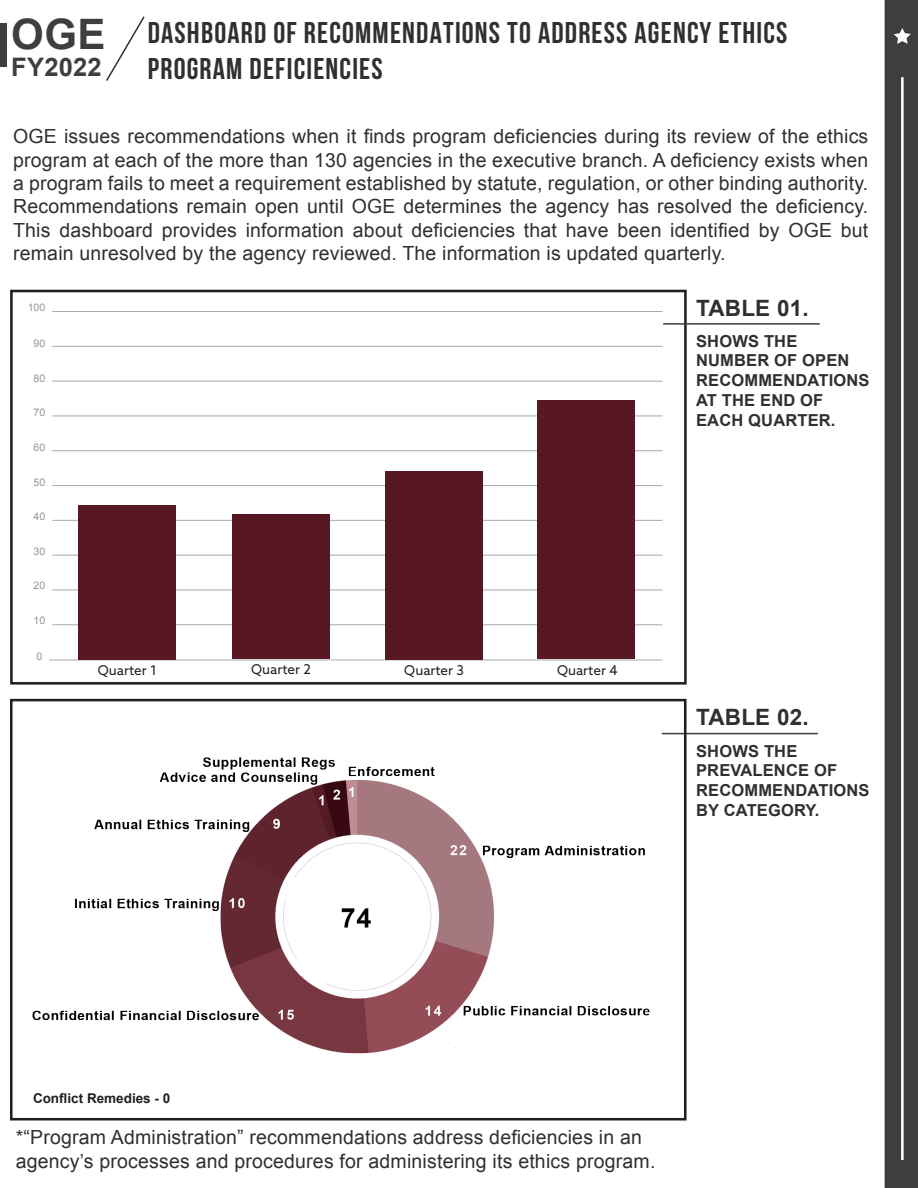
<style>
.page{position:relative;width:918px;height:1188px;background:#fff}
.page>*{position:absolute;margin:0;border:0;box-sizing:border-box;transform-origin:0 0}
.Center{font:700 42px "Arial";color:#3e3e3f}
.t1{font:700 30px/36px "Bebas Neue";letter-spacing:.04em;color:#312f30}
.Center-2{font:700 25.5px "Arial";letter-spacing:.01em;color:#3e3e3f}
.Left_Justify{font:700 22.5px "Arial";letter-spacing:.01em;color:#312f30}
.Left_Justify-2{font:19.5px/23.4px "Arial";letter-spacing:.01em;color:#312f30;text-align:justify}
.Left_Justify-3{font:700 16.5px/19.8px "Arial";letter-spacing:.01em;color:#312f30}
.Center-3{font:13.5px "Azo Sans";color:#231f20}
.Center-4{font:700 13.5px "Arial";color:#231f20}
.Center-5{font:10.5px "Arial";color:#939598}
</style>
<div class="page">
<svg style="left:106px;top:16px;width:39px;height:65px"></svg>
<div style="left:10px;top:290px;width:677px;height:395px;border:3px solid #231f20"></div>
<hr style="left:663px;top:323px;width:157px;height:2px;background:#3e3e3f">
<hr style="left:662px;top:733px;width:156px;height:1px;background:#3e3e3f">
<hr style="left:52px;top:346px;width:610px;height:1px;background:#a8a9ad">
<hr style="left:52px;top:381px;width:610px;height:1px;background:#a8a9ad">
<hr style="left:52px;top:416px;width:610px;height:1px;background:#a8a9ad">
<hr style="left:52px;top:450px;width:610px;height:1px;background:#a8a9ad">
<hr style="left:52px;top:485px;width:610px;height:1px;background:#a8a9ad">
<hr style="left:52px;top:520px;width:610px;height:1px;background:#a8a9ad">
<hr style="left:52px;top:555px;width:610px;height:1px;background:#a8a9ad">
<hr style="left:52px;top:590px;width:610px;height:1px;background:#a8a9ad">
<hr style="left:52px;top:624px;width:610px;height:1px;background:#a8a9ad">
<hr style="left:49px;top:660px;width:613px;height:1px;background:#a8a9ad">
<hr style="left:52px;top:311px;width:610px;height:1px;background:#a8a9ad">
<div style="left:79px;top:505px;width:97px;height:154px;background:#571824"></div>
<div style="left:232px;top:514px;width:98px;height:145px;background:#571824"></div>
<div style="left:385px;top:471px;width:98px;height:188px;background:#571824"></div>
<img style="left:32px;top:757px;width:618px;height:297px">
<div style="left:537px;top:400px;width:98px;height:259px;background:#571824"></div>
<div style="left:885px;top:0;width:33px;height:1188px;background:#3e3e3f"></div>
<hr style="left:901px;top:77px;width:3px;height:1082px;background:#fff">
<div style="left:0;top:23px;width:6px;height:44px;background:#3e3e3f"></div>
<div style="left:10px;top:699px;width:677px;height:422px;border:3px solid #231f20"></div>
<p class="Center" style="left:11px;top:6px;width:96px">OGE</p>
<p class="Center-2" style="left:11px;top:50px;width:92px">FY2022</p>
<p class="t1" style="left:148px;top:14px;width:641px">DASHBOARD OF RECOMMENDATIONS TO ADDRESS AGENCY ETHICS<br>PROGRAM DEFICIENCIES</p>
<p class="Left_Justify-2" style="left:13px;top:125px;width:857px">OGE issues recommendations when it finds program deficiencies during its review of the ethics program at each of the more than 130 agencies in the executive branch. A deficiency exists when a program fails to meet a requirement established by statute, regulation, or other binding authority.<br>Recommendations remain open until OGE determines the agency has resolved the deficiency.<br>This dashboard provides information about deficiencies that have been identified by OGE but remain unresolved by the agency reviewed. The information is updated quarterly.</p>
<p class="Center-5" style="left:28px;top:301px;width:19px">100</p>
<p class="Center-5" style="left:34px;top:336px;width:13px">90</p>
<p class="Center-5" style="left:34px;top:371px;width:13px">80</p>
<p class="Center-5" style="left:34px;top:405px;width:13px">70</p>
<p class="Center-5" style="left:34px;top:440px;width:13px">60</p>
<p class="Center-5" style="left:34px;top:476px;width:13px">50</p>
<p class="Center-5" style="left:34px;top:509px;width:13px">40</p>
<p class="Center-5" style="left:34px;top:545px;width:13px">30</p>
<p class="Center-5" style="left:34px;top:579px;width:13px">20</p>
<p class="Center-5" style="left:34px;top:614px;width:13px">10</p>
<p class="Center-5" style="left:37px;top:649px;width:7px">0</p>
<p class="Center-3" style="left:98px;top:661px;width:61px">Quarter 1</p>
<p class="Left_Justify" style="left:696px;top:293px;width:114px">TABLE 01.</p>
<p class="Left_Justify-3" style="left:696px;top:331px;width:175px">SHOWS THE<br>NUMBER OF OPEN<br>RECOMMENDATIONS<br>AT THE END OF<br>EACH QUARTER.</p>
<p class="Center-3" style="left:251px;top:660px;width:61px">Quarter 2</p>
<p class="Center-3" style="left:404px;top:661px;width:61px">Quarter 3</p>
<p class="Center-3" style="left:557px;top:661px;width:62px">Quarter 4</p>
<p class="Left_Justify" style="left:696px;top:702px;width:114px">TABLE 02.</p>
<p class="Left_Justify-3" style="left:696px;top:741px;width:175px">SHOWS THE<br>PREVALENCE OF<br>RECOMMENDATIONS<br>BY CATEGORY.</p>
<p class="Center-4" style="left:33px;top:1089px;width:139px">Conflict Remedies - 0</p>
<p class="Left_Justify-2" style="left:16px;top:1126px;width:641px">*“Program Administration” recommendations address deficiencies in an agency’s processes and procedures for administering its ethics program.</p>
</div>
